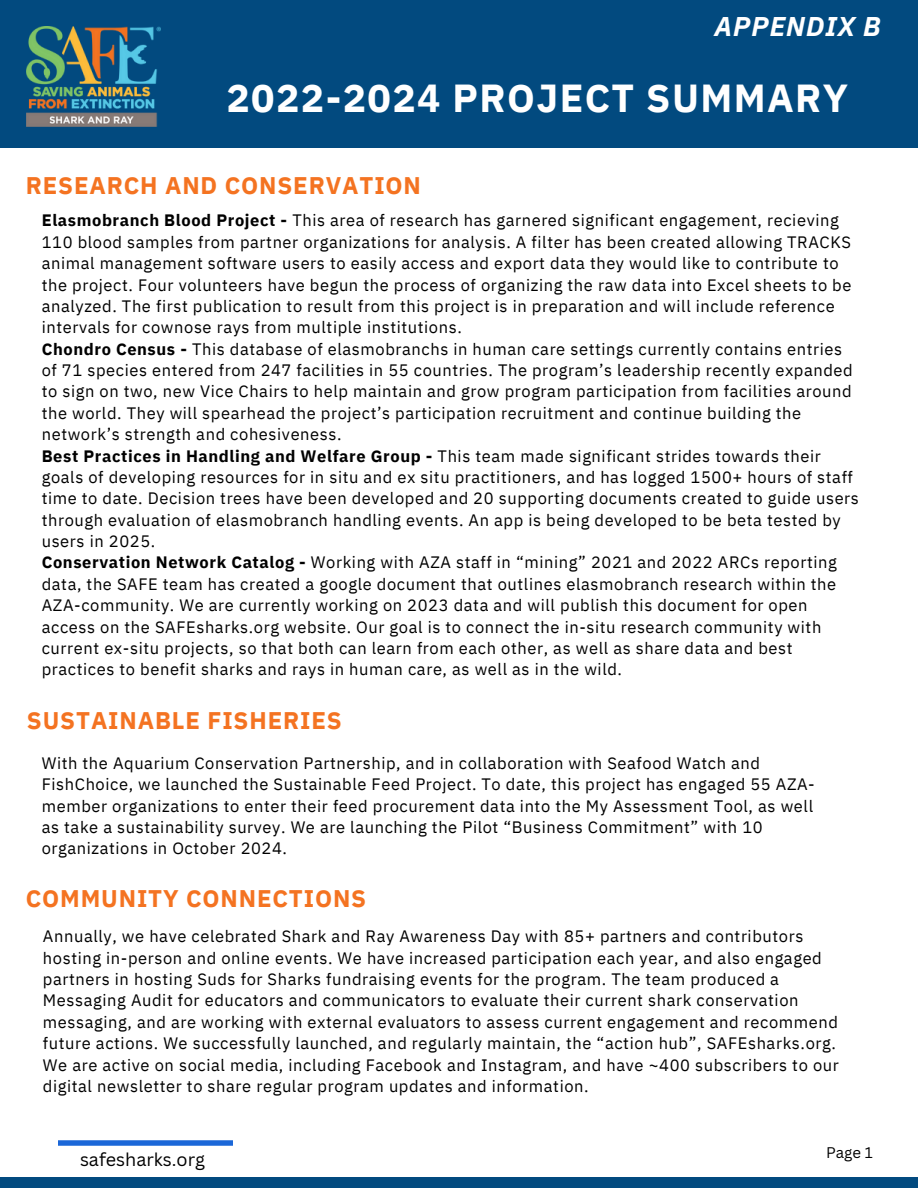
<style>
.page{position:relative;width:918px;height:1188px;background:#fff}
.page>*{position:absolute;margin:0;border:0;box-sizing:border-box;transform-origin:0 0}
.t1{font:700 39px "IBM Plex Sans";letter-spacing:.035em;color:#fff}
.t2{font:italic 700 27px "IBM Plex Sans";letter-spacing:.035em;color:#fff}
.t3{font:700 24px "IBM Plex Sans";letter-spacing:.035em;color:#f47321}
.t4{font:18px "Canva Sans";color:#000}
.t5{font:16.5px/21.3px "IBM Plex Sans";letter-spacing:.035em;color:#000}
.t6{font:15px "Canva Sans";color:#000}
.s1{font-weight:700}
</style>
<div class="page">
<div style="left:0;top:0;width:918px;height:148px;background:#024a7f"></div>
<div style="left:0;top:1177px;width:918px;height:11px;background:#024a7f"></div>
<img style="left:58px;top:1140px;width:174px;height:6px">
<img style="left:27px;top:27px;width:134px;height:100px">
<p class="t2" style="left:715px;top:8px;width:168px">APPENDIX B</p>
<h2 class="t1" style="left:226px;top:72px;width:623px">2022-2024 PROJECT SUMMARY</h2>
<p class="t3" style="left:26px;top:169px;width:397px">RESEARCH AND CONSERVATION</p>
<h4 class="t5" style="left:42px;top:210px;width:819px"><span class="s1">Elasmobranch Blood Project -</span> This area of research has garnered significant engagement, recieving 110 blood samples from partner organizations for analysis. A filter has been created allowing TRACKS animal management software users to easily access and export data they would like to contribute to the project. Four volunteers have begun the process of organizing the raw data into Excel sheets to be analyzed. The first publication to result from this project is in preparation and will include reference intervals for cownose rays from multiple institutions.<br><span class="s1">Chondro Census -</span> This database of elasmobranchs in human care settings currently contains entries of 71 species entered from 247 facilities in 55 countries. The program’s leadership recently expanded to sign on two, new Vice Chairs to help maintain and grow program participation from facilities around the world. They will spearhead the project’s participation recruitment and continue building the network’s strength and cohesiveness.<br><span class="s1">Best Practices in Handling and Welfare Group -</span> This team made significant strides towards their goals of developing resources for in situ and ex situ practitioners, and has logged 1500+ hours of staff time to date. Decision trees have been developed and 20 supporting documents created to guide users through evaluation of elasmobranch handling events. An app is being developed to be beta tested by users in 2025.<br><span class="s1">Conservation Network Catalog -</span> Working with AZA staff in “mining” 2021 and 2022 ARCs reporting data, the SAFE team has created a google document that outlines elasmobranch research within the AZA-community. We are currently working on 2023 data and will publish this document for open access on the SAFEsharks.org website. Our goal is to connect the in-situ research community with current ex-situ projects, so that both can learn from each other, as well as share data and best practices to benefit sharks and rays in human care, as well as in the wild.</h4>
<h3 class="t3" style="left:27px;top:704px;width:316px">SUSTAINABLE FISHERIES</h3>
<h4 class="t5" style="left:42px;top:752px;width:775px">With the Aquarium Conservation Partnership, and in collaboration with Seafood Watch and FishChoice, we launched the Sustainable Feed Project. To date, this project has engaged 55 AZA&shy;member organizations to enter their feed procurement data into the My Assessment Tool, as well as take a sustainability survey. We are launching the Pilot “Business Commitment” with 10 organizations in October 2024.</h4>
<h4 class="t3" style="left:26px;top:882px;width:342px">COMMUNITY CONNECTIONS</h4>
<h3 class="t5" style="left:43px;top:925px;width:797px">Annually, we have celebrated Shark and Ray Awareness Day with 85+ partners and contributors hosting in-person and online events. We have increased participation each year, and also engaged partners in hosting Suds for Sharks fundraising events for the program. The team produced a Messaging Audit for educators and communicators to evaluate their current shark conservation messaging, and are working with external evaluators to assess current engagement and recommend future actions. We successfully launched, and regularly maintain, the “action hub”, SAFEsharks.org.<br>We are active on social media, including Facebook and Instagram, and have ~400 subscribers to our digital newsletter to share regular program updates and information.</h3>
<h1 class="t4" style="left:80px;top:1147px;width:127px">safesharks.org</h1>
<h3 class="t6" style="left:826px;top:1142px;width:48px">Page 1</h3>
</div>
